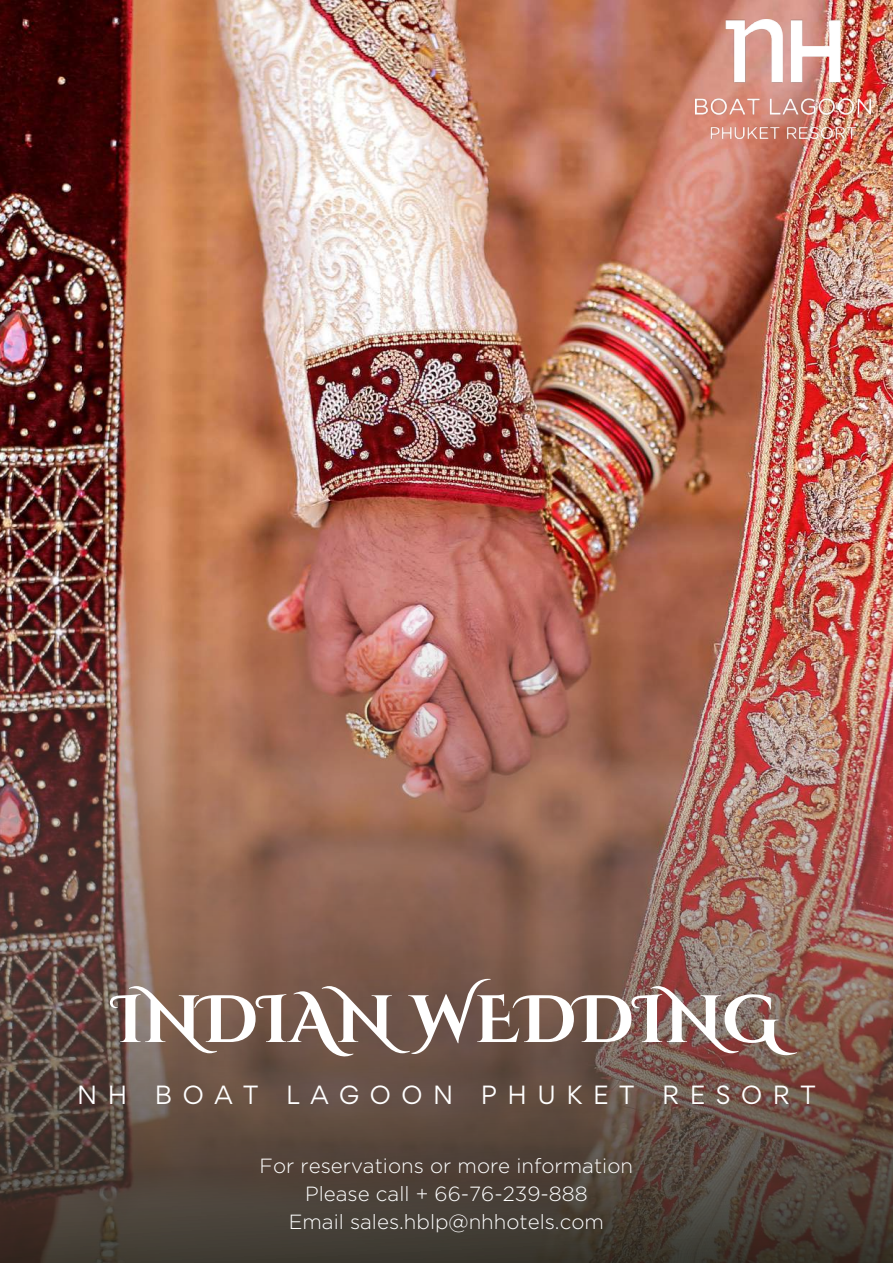
<style>
.page{position:relative;width:893px;height:1264px;background:#fff}
.page>*{position:absolute;margin:0;border:0;box-sizing:border-box;transform-origin:0 0}
.t1{font:700 66.75px "Cinzel Decorative";color:#fff}
.t2{font:23.4px "Gordita";letter-spacing:.45em;color:#fff}
.t3{font:300 20.55px/28px "Gotham";color:#fff;text-align:center}
</style>
<div class="page">
<img style="left:0;top:0;width:892px;height:139px">
<img style="left:0;top:139px;width:892px;height:1123px">
<img style="left:695px;top:20px;width:175px;height:119px">
<h1 class="t1" style="left:113px;top:976px;width:668px">INDIAN WEDDING</h1>
<p class="t2" style="left:77px;top:1079px;width:740px">NH BOAT LAGOON PHUKET RESORT</p>
<p class="t3" style="left:259px;top:1152px;width:375px">For reservations or more information<br>Please call + 66-76-239-888<br>Email sales.hblp@nhhotels.com</p>
</div>
